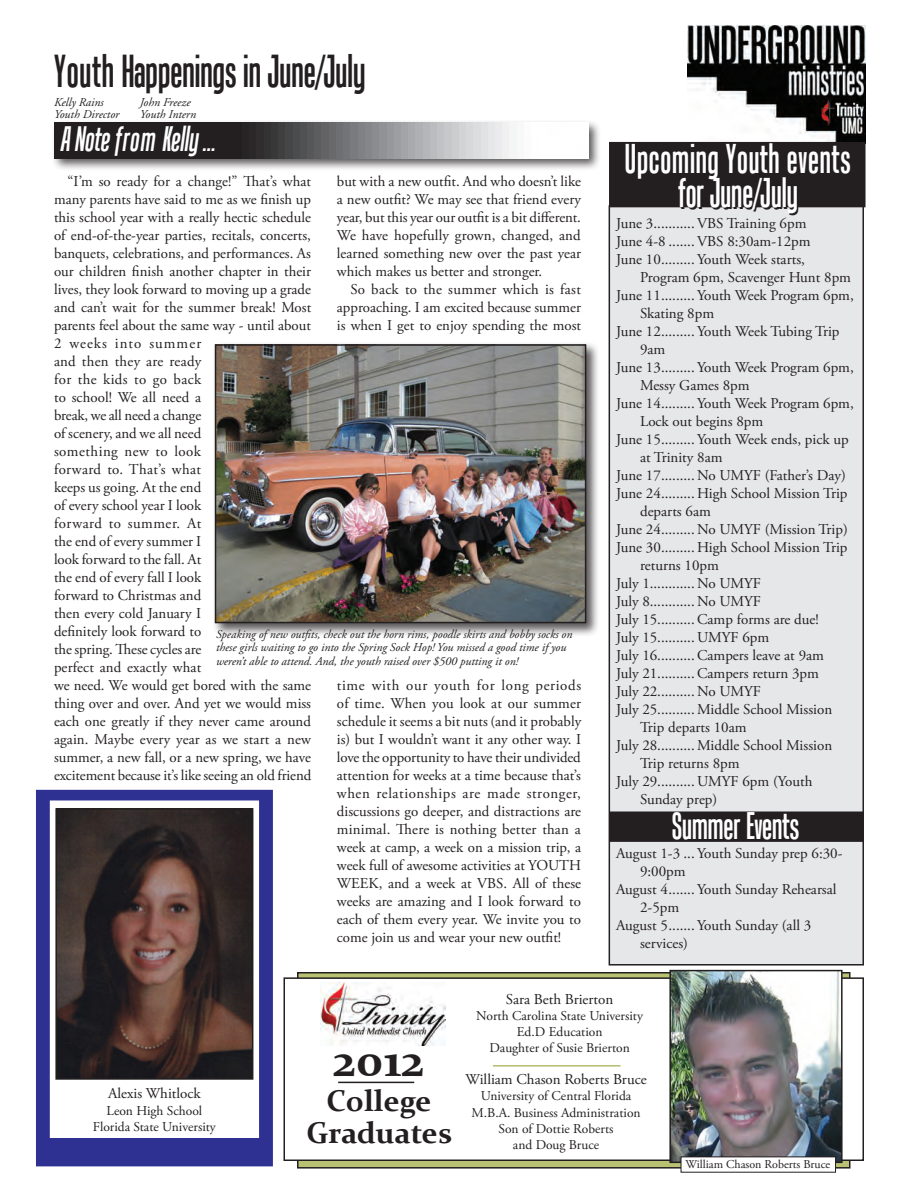
<style>
.page{position:relative;width:918px;height:1188px;background:#fff}
.page>*{position:absolute;margin:0;border:0;box-sizing:border-box;transform-origin:0 0}
.t1{font:700 48px "Constantia";color:#231f20}
.t2{font:45px "Tandelle";color:#231f20}
.t3{font:40.5px/33.9px "Tandelle";letter-spacing:.02em;color:#fff;text-align:center}
.t4{font:37.5px "Tandelle";color:#fff}
.t5{font:italic 34.5px "Tandelle";color:#fff}
.t6{font:700 30px/31.5px "Constantia";color:#231f20;text-align:center}
.t7{font:15px/18px "Adobe Garamond Pro";color:#231f20;text-align:justify}
.t8{font:13.5px/16.2px "Adobe Garamond Pro";color:#231f20;text-align:center}
.t9{font:italic 12px/13.5px "Adobe Garamond Pro";color:#231f20}
.t10{font:italic 12px/12.8px "Adobe Garamond";color:#231f20}
.t11{font:12px "Adobe Garamond Pro";color:#231f20}
</style>
<div class="page">
<div style="left:609px;top:206px;width:254px;height:759px;background:#e6e7e9"></div>
<div style="left:609px;top:205px;width:255px;height:761px;border:2px solid #231f20"></div>
<img style="left:688px;top:26px;width:178px;height:116px">
<div style="left:51px;top:119px;width:550px;height:53px;background:#231f20;opacity:.75"></div>
<img style="left:54px;top:122px;width:534px;height:36px">
<div style="left:610px;top:143px;width:255px;height:64px;background:#231f20"></div>
<div style="left:609px;top:142px;width:257px;height:65px;border:2px solid #231f20"></div>
<div style="left:610px;top:812px;width:253px;height:29px;background:#231f20"></div>
<div style="left:609px;top:812px;width:255px;height:30px;border:2px solid #231f20"></div>
<div style="left:298px;top:973px;width:552px;height:195px;background:#b9c172"></div>
<div style="left:297px;top:972px;width:553px;height:197px;border:2px solid #231f20"></div>
<div style="left:284px;top:978px;width:579px;height:182px;background:#fff"></div>
<div style="left:284px;top:977px;width:580px;height:184px;border:2px solid #231f20"></div>
<hr style="left:338px;top:1082px;width:76px;height:1px;background:#231f20">
<img style="left:672px;top:973px;width:168px;height:187px">
<div style="left:669px;top:970px;width:174px;height:193px;border:2px solid #231f20"></div>
<div style="left:681px;top:1157px;width:155px;height:15px;background:#fff"></div>
<hr style="left:493px;top:1065px;width:128px;height:1px;background:#9ba739">
<div style="left:36px;top:790px;width:237px;height:376px;background:#2e3092;border:2px solid #2e3092"></div>
<div style="left:50px;top:800px;width:209px;height:338px;background:#fff"></div>
<img style="left:58px;top:811px;width:192px;height:266px">
<div style="left:55px;top:808px;width:198px;height:272px;border:2px solid #231f20"></div>
<img style="left:321px;top:983px;width:125px;height:63px">
<div style="left:212px;top:341px;width:388px;height:296px;background:#231f20;opacity:.75"></div>
<img style="left:218px;top:347px;width:365px;height:273px">
<div style="left:215px;top:344px;width:371px;height:279px;border:2px solid #231f20"></div>
<h2 class="t2" style="left:54px;top:45px;width:313px">Youth Happenings in June/July</h2>
<p class="t10" style="left:54px;top:96px;width:67px">Kelly Rains<br>Youth Director</p>
<h3 class="t5" style="left:60px;top:119px;width:156px">A Note from Kelly ...</h3>
<p class="t10" style="left:140px;top:96px;width:58px">John Freeze<br>Youth Intern</p>
<p class="t7" style="left:54px;top:173px;width:259px;text-align:left;text-indent:13px">“I’m so ready for a change!” That’s what many parents have said to me as we finish up this school year with a really hectic schedule of end-of-the-year parties, recitals, concerts, banquets, celebrations, and performances. As our children finish another chapter in their lives, they look forward to moving up a grade and can’t wait for the summer break! Most parents feel about the same way - until about<br>2 weeks into summer<br>and then they are ready<br>for the kids to go back<br>to school! We all need a<br>break, we all need a change<br>of scenery, and we all need<br>something new to look<br>forward to. That’s what<br>keeps us going. At the end<br>of every school year I look<br>forward to summer. At<br>the end of every summer I<br>look forward to the fall. At<br>the end of every fall I look<br>forward to Christmas and<br>then every cold January I<br>definitely look forward to<br>the spring. These cycles are<br>perfect and exactly what<br>we need. We would get bored with the same thing over and over. And yet we would miss each one greatly if they never came around again. Maybe every year as we start a new summer, a new fall, or a new spring, we have excitement because it’s like seeing an old friend</p>
<p class="t7" style="left:337px;top:173px;width:246px">but with a new outfit. And who doesn’t like a new outfit? We may see that friend every year, but this year our outfit is a bit different.<br>We have hopefully grown, changed, and learned something new over the past year which makes us better and stronger.</p>
<p class="t7" style="left:337px;top:281px;width:246px;text-indent:13px">So back to the summer which is fast approaching. I am excited because summer is when I get to enjoy spending the most</p>
<p class="t9" style="left:216px;top:627px;width:358px">Speaking of new outfits, check out the horn rims, poodle skirts and bobby socks on these girls waiting to go into the Spring Sock Hop! You missed a good time if you weren’t able to attend. And, the youth raised over $500 putting it on!</p>
<p class="t7" style="left:337px;top:677px;width:246px">time with our youth for long periods of time. When you look at our summer schedule it seems a bit nuts (and it probably is) but I wouldn’t want it any other way. I love the opportunity to have their undivided attention for weeks at a time because that’s when relationships are made stronger, discussions go deeper, and distractions are minimal. There is nothing better than a week at camp, a week on a mission trip, a week full of awesome activities at YO UTH WEEK, and a week at VBS. All of these weeks are amazing and I look forward to each of them every year. We invite you to come join us and wear your new outfit!</p>
<h3 class="t3" style="left:625px;top:142px;width:228px">Upcoming Youth events for June/July</h3>
<p class="t7" style="left:616px;top:215px;width:192px">June 3...........VBS Training 6pm</p>
<p class="t7" style="left:616px;top:233px;width:196px">June 4-8 .......VBS 8:30am-12pm</p>
<p class="t7" style="left:616px;top:251px;width:190px">June 10......... Youth Week starts,</p>
<p class="t7" style="left:640px;top:269px;width:213px">Program 6pm, Scavenger Hunt 8pm</p>
<p class="t7" style="left:616px;top:287px;width:239px">June 11......... Youth Week Program 6pm,</p>
<p class="t7" style="left:616px;top:305px;width:100px">Skating 8pm</p>
<p class="t7" style="left:616px;top:323px;width:225px">June 12......... Youth Week Tubing Trip</p>
<p class="t7" style="left:640px;top:341px;width:27px">9am</p>
<p class="t7" style="left:616px;top:359px;width:239px">June 13......... Youth Week Program 6pm,</p>
<p class="t7" style="left:640px;top:377px;width:111px">Messy Games 8pm</p>
<p class="t7" style="left:616px;top:395px;width:239px">June 14......... Youth Week Program 6pm,</p>
<p class="t7" style="left:640px;top:413px;width:125px">Lock out begins 8pm</p>
<p class="t7" style="left:616px;top:431px;width:234px">June 15......... Youth Week ends, pick up</p>
<p class="t7" style="left:640px;top:449px;width:84px">at Trinity 8am</p>
<p class="t7" style="left:616px;top:467px;width:231px">June 17.........No UMYF (Father’s Day)</p>
<p class="t7" style="left:616px;top:485px;width:233px">June 24......... High School Mission Trip</p>
<p class="t7" style="left:640px;top:503px;width:72px">departs 6am</p>
<p class="t7" style="left:616px;top:521px;width:233px">June 24.........No UMYF (Mission Trip)</p>
<p class="t7" style="left:616px;top:539px;width:233px">June 30......... High School Mission Trip</p>
<p class="t7" style="left:640px;top:557px;width:80px">returns 10pm</p>
<p class="t7" style="left:616px;top:575px;width:146px">July 1............No UMYF</p>
<p class="t7" style="left:616px;top:593px;width:146px">July 8............No UMYF</p>
<p class="t7" style="left:616px;top:611px;width:204px">July 15.......... Camp forms are due!</p>
<p class="t7" style="left:616px;top:629px;width:155px">July 15.......... UMYF 6pm</p>
<p class="t7" style="left:616px;top:647px;width:209px">July 16.......... Campers leave at 9am</p>
<p class="t7" style="left:616px;top:665px;width:204px">July 21.......... Campers return 3pm</p>
<p class="t7" style="left:616px;top:683px;width:146px">July 22..........No UMYF</p>
<p class="t7" style="left:616px;top:701px;width:218px">July 25.......... Middle School Mission</p>
<p class="t7" style="left:640px;top:719px;width:108px">Trip departs 10am</p>
<p class="t7" style="left:616px;top:737px;width:218px">July 28.......... Middle School Mission</p>
<p class="t7" style="left:640px;top:755px;width:101px">Trip returns 8pm</p>
<p class="t7" style="left:616px;top:773px;width:198px">July 29.......... UMYF 6pm (Youth</p>
<p class="t7" style="left:616px;top:791px;width:103px">Sunday prep)</p>
<p class="t7" style="left:616px;top:845px;width:228px">August 1-3 ... Youth Sunday prep 6:30-</p>
<p class="t7" style="left:640px;top:863px;width:47px">9:00pm</p>
<p class="t7" style="left:616px;top:881px;width:222px">August 4....... Youth Sunday Rehearsal</p>
<p class="t7" style="left:640px;top:899px;width:41px">2-5pm</p>
<p class="t7" style="left:616px;top:917px;width:197px">August 5....... Youth Sunday (all 3</p>
<p class="t7" style="left:640px;top:935px;width:49px">services)</p>
<h3 class="t4" style="left:672px;top:805px;width:129px">Summer Events</h3>
<p class="t7" style="left:108px;top:1085px;width:94px">Alexis Whitlock</p>
<p class="t8" style="left:93px;top:1103px;width:125px">Leon High School<br>Florida State University</p>
<h1 class="t1" style="left:333px;top:1026px;width:93px">2012</h1>
<h3 class="t6" style="left:306px;top:1084px;width:147px">College<br>Graduates</h3>
<p class="t7" style="left:506px;top:991px;width:109px">Sara Beth Brierton</p>
<p class="t8" style="left:476px;top:1008px;width:168px">North Carolina State University<br>Ed.D Education<br>Daughter of Susie Brierton</p>
<p class="t7" style="left:466px;top:1071px;width:183px">William Chason Roberts Bruce</p>
<p class="t8" style="left:472px;top:1088px;width:171px">University of Central Florida<br>M.B.A. Business Administration<br>Son of Dottie Roberts<br>and Doug Bruce</p>
<p class="t11" style="left:685px;top:1157px;width:146px">William Chason Roberts Bruce</p>
</div>
